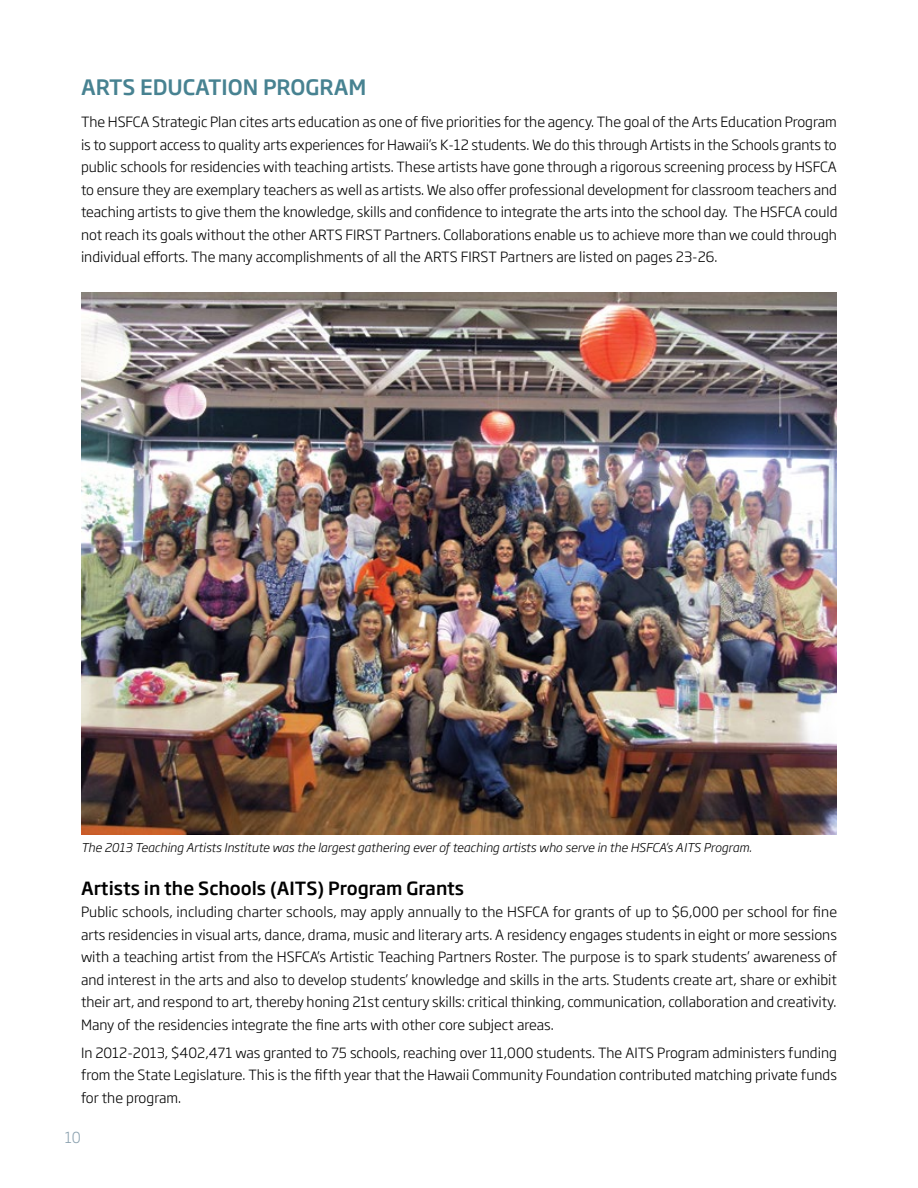
<style>
.page{position:relative;width:918px;height:1188px;background:#fff}
.page>*{position:absolute;margin:0;border:0;box-sizing:border-box;transform-origin:0 0}
.t1{font:500 21px "Soho Gothic Std";color:#478291}
.t2{font:500 18px "Soho Gothic Std";color:#000}
.t3{font:300 15px "Soho Gothic Std";color:#8ba1af;scale:.96 1}
.t4{font:300 13.95px/22.5px "Soho Gothic Std";color:#000;text-align:justify}
.t5{font:italic 300 12px "Soho Gothic Std";color:#000}
</style>
<div class="page">
<img style="left:81px;top:292px;width:756px;height:542px">
<h1 class="t1" style="left:81px;top:74px;width:287px">ARTS EDUCATION PROGRAM</h1>
<p class="t4" style="left:81px;top:111px;width:758px">The HSFCA Strategic Plan cites arts education as one of five priorities for the agency. The goal of the Arts Education Program is to support access to quality arts experiences for Hawaii’s K-12 students. We do this through Artists in the Schools grants to public schools for residencies with teaching artists. These artists have gone through a rigorous screening process by HSFCA to ensure they are exemplary teachers as well as artists. We also offer professional development for classroom teachers and teaching artists to give them the knowledge, skills and confidence to integrate the arts into the school day. The HSFCA could not reach its goals without the other ARTS FIRST Partners. Collaborations enable us to achieve more than we could through individual efforts. The many accomplishments of all the ARTS FIRST Partners are listed on pages 23-26.</p>
<p class="t5" style="left:81px;top:840px;width:672px">The 2013 Teaching Artists Institute was the largest gathering ever of teaching artists who serve in the HSFCA’s AITS Program.</p>
<p class="t2" style="left:81px;top:876px;width:385px">Artists in the Schools (AITS) Program Grants</p>
<p class="t4" style="left:81px;top:901px;width:758px">Public schools, including charter schools, may apply annually to the HSFCA for grants of up to $6,000 per school for fine arts residencies in visual arts, dance, drama, music and literary arts. A residency engages students in eight or more sessions with a teaching artist from the HSFCA’s Artistic Teaching Partners Roster. The purpose is to spark students’ awareness of and interest in the arts and also to develop students’ knowledge and skills in the arts. Students create art, share or exhibit their art, and respond to art, thereby honing 21st century skills: critical thinking, communication, collaboration and creativity.<br>Many of the residencies integrate the fine arts with other core subject areas.</p>
<p class="t4" style="left:81px;top:1041px;width:757px">In 2012-2013, $402,471 was granted to 75 schools, reaching over 11,000 students. The AITS Program administers funding from the State Legislature. This is the fifth year that the Hawaii Community Foundation contributed matching private funds for the program.</p>
<p class="t3" style="left:65px;top:1128px;width:18px">10</p>
</div>
